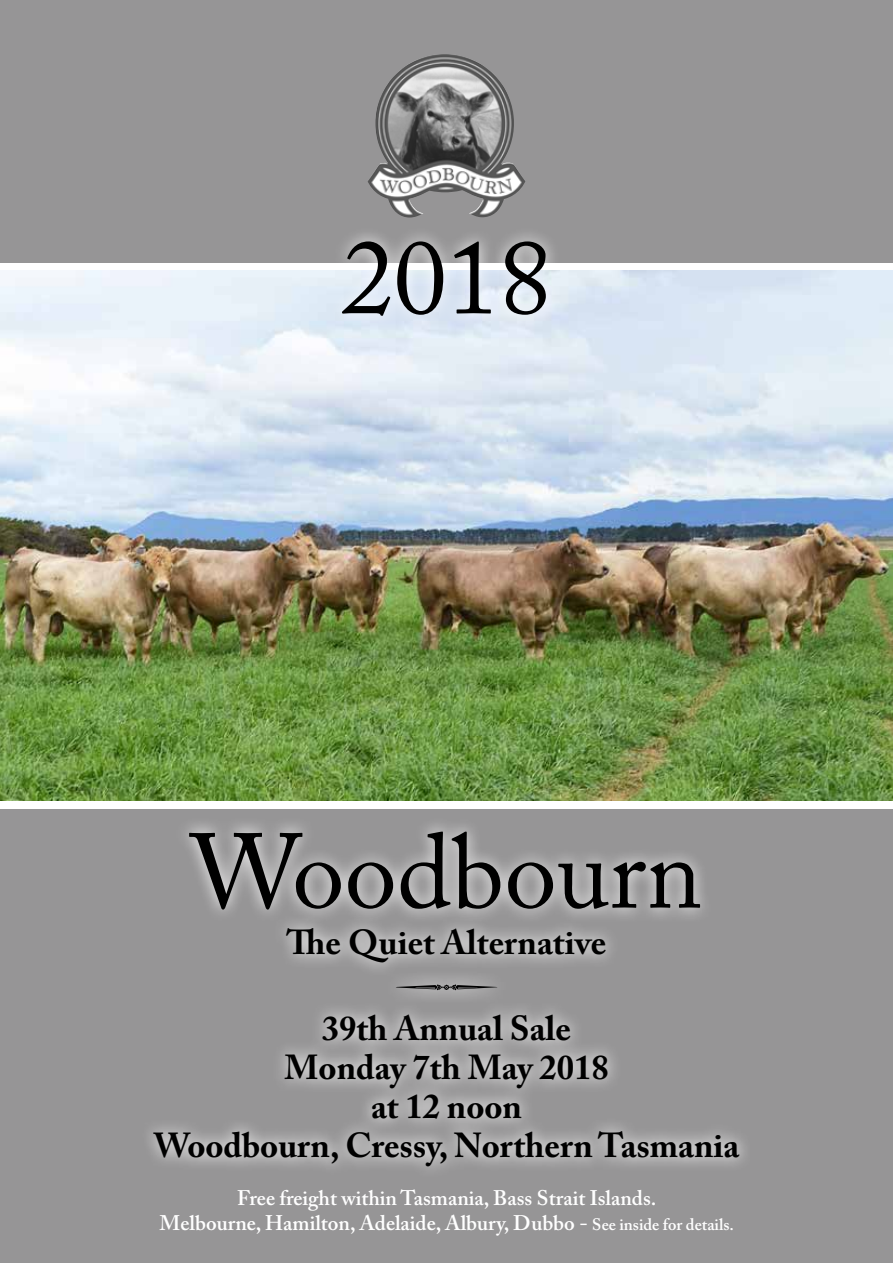
<style>
.page{position:relative;width:893px;height:1263px;background:#fff}
.page>*{position:absolute;margin:0;border:0;box-sizing:border-box;transform-origin:0 0}
.t1{font:105px "Adobe Caslon Pro";color:#000}
.t2{font:101.55px "Woodtype Ornaments Std";color:#000}
.t3{font:700 34.5px/39px "Adobe Caslon Pro";color:#000;text-align:center}
.t4{font:600 21px/25.2px "Adobe Caslon Pro";color:#fff;text-align:center}
.s1{font-size:16.5px}
</style>
<div class="page">
<img style="left:0;top:271px;width:893px;height:530px">
<div style="left:0;top:809px;width:893px;height:454px;background:#969596"></div>
<div style="left:0;top:0;width:893px;height:263px;background:#969596"></div>
<img style="left:367px;top:54px;width:158px;height:164px">
<div style="left:175px;top:817px;width:540px;height:107px;background:#fff;opacity:.9"></div>
<div style="left:327px;top:227px;width:234px;height:103px;background:#fff;opacity:.9"></div>
<div style="left:139px;top:914px;width:614px;height:267px;background:#fff;opacity:.9"></div>
<h1 class="t1" style="left:341px;top:216px;width:212px">2018</h1>
<h1 class="t1" style="left:191px;top:810px;width:513px">Woodbourn</h1>
<h3 class="t3" style="left:287px;top:923px;width:321px">The Quiet Alternative</h3>
<h2 class="t2" style="left:396px;top:911px;width:103px">•</h2>
<h3 class="t3" style="left:154px;top:1008px;width:587px">39th Annual Sale<br>Monday 7th May 2018<br>at 12 noon<br>Woodbourn, Cressy, Northern Tasmania</h3>
<p class="t4" style="left:160px;top:1185px;width:576px">Free freight within Tasmania, Bass Strait Islands.<br>Melbourne, Hamilton, Adelaide, Albury, Dubbo - <span class="s1">See inside for details.</span></p>
</div>
